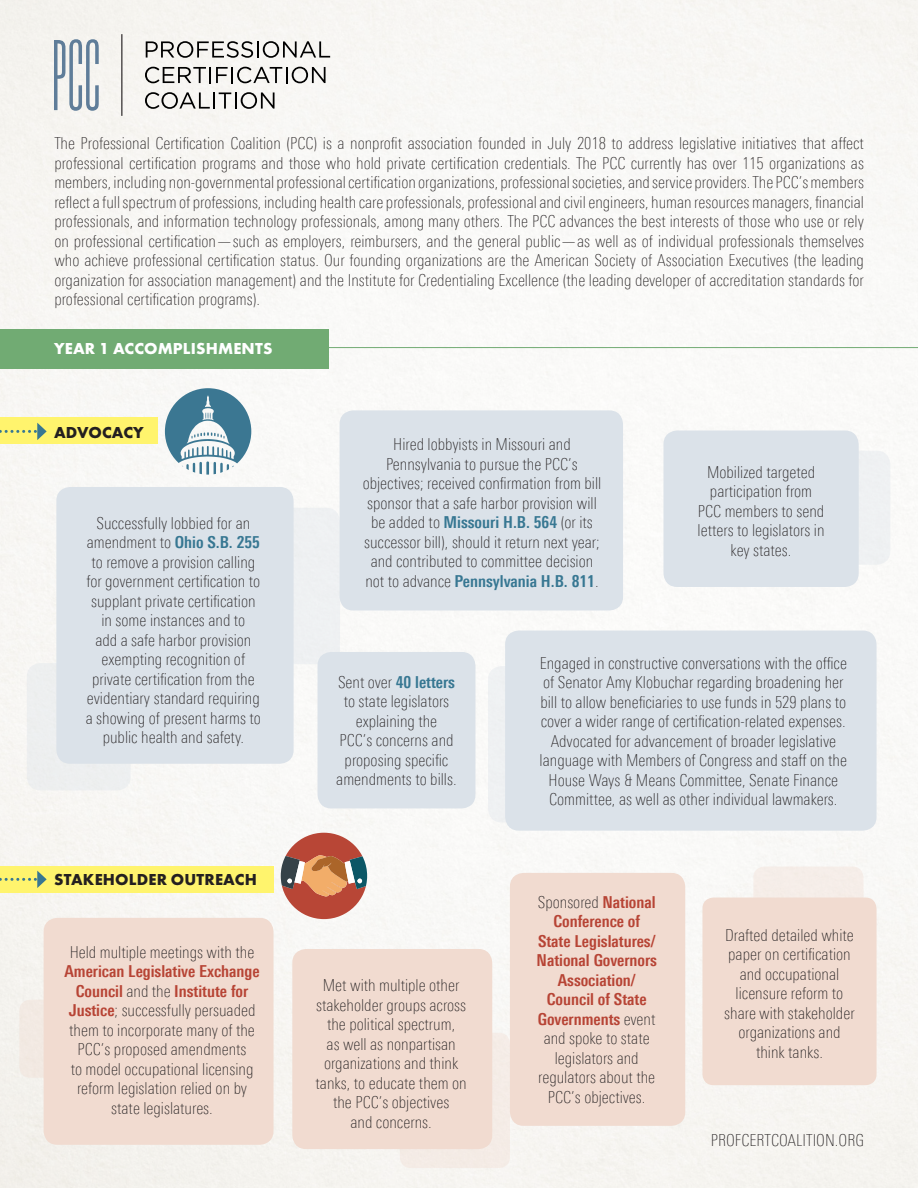
<style>
.page{position:relative;width:918px;height:1188px;background:#f8f8f6}
.page>*{position:absolute;margin:0;border:0;box-sizing:border-box;transform-origin:0 0}
.t1{font:100 condensed 16.5px/19.5px "Univers Next Pro";color:#231f20;text-align:center}
.t2{font:700 condensed 16.5px/19.5px "Univers Next Pro";color:#b74435;text-align:center}
.t3{font:700 16.5px "Futura PT";letter-spacing:.01em;color:#231f20}
.t4{font:700 16.5px "Futura PT";letter-spacing:.01em;color:#fff}
.s1{font-weight:700;color:#377792}
.s2{font-weight:700;color:#b74435}
.s3{font-weight:100;color:#231f20}
</style>
<div class="page">
<div style="left:19px;top:1000px;width:111px;height:78px;background:#f2e9e2;border-radius:11px"></div>
<div style="left:702px;top:898px;width:175px;height:187px;background:#f1dbd0;border-radius:11px"></div>
<div style="left:400px;top:1033px;width:110px;height:135px;background:#f4ece6;border-radius:11px"></div>
<div style="left:753px;top:867px;width:111px;height:78px;background:linear-gradient(to bottom,#f6efeb,#f0d5c8);border-radius:11px"></div>
<div style="left:130px;top:508px;width:210px;height:156px;background:#eff0f2;border-radius:14px"></div>
<div style="left:27px;top:663px;width:104px;height:127px;background:#edeff0;border-radius:14px"></div>
<div style="left:748px;top:451px;width:142px;height:114px;background:#eff1f2;border-radius:14px"></div>
<div style="left:488px;top:666px;width:156px;height:156px;background:#eff1f2;border-radius:14px"></div>
<div style="left:318px;top:652px;width:157px;height:156px;background:#dbe2e9;border-radius:14px"></div>
<hr style="left:288px;top:347px;width:630px;height:1px;background:#71ab73">
<div style="left:0;top:329px;width:328px;height:40px;background:#71ab73"></div>
<div style="left:0;top:418px;width:157px;height:26px;background:#fff46d"></div>
<div style="left:56px;top:487px;width:238px;height:277px;background:#dbe2e9;border-radius:14px"></div>
<div style="left:663px;top:431px;width:196px;height:156px;background:#dbe2e9;border-radius:14px"></div>
<div style="left:505px;top:631px;width:372px;height:200px;background:#dbe2e9;border-radius:14px"></div>
<div style="left:340px;top:410px;width:283px;height:200px;background:#dbe2e9;border-radius:14px"></div>
<svg style="left:0;top:423px;width:47px;height:17px"></svg>
<div style="left:0;top:866px;width:273px;height:27px;background:#fff46d"></div>
<div style="left:292px;top:949px;width:200px;height:200px;background:#f1dbd0;border-radius:14px"></div>
<div style="left:510px;top:873px;width:175px;height:253px;background:#f1dbd0;border-radius:14px"></div>
<div style="left:44px;top:918px;width:230px;height:227px;background:#f1dbd0;border-radius:14px"></div>
<svg style="left:0;top:871px;width:47px;height:17px"></svg>
<svg style="left:146px;top:41px;width:184px;height:17px"></svg>
<svg style="left:145px;top:67px;width:181px;height:16px"></svg>
<svg style="left:145px;top:92px;width:130px;height:17px"></svg>
<svg style="left:54px;top:39px;width:45px;height:72px"></svg>
<hr style="left:121px;top:34px;width:1px;height:82px;background:#231f20">
<svg style="left:165px;top:388px;width:86px;height:87px"></svg>
<svg style="left:281px;top:833px;width:86px;height:86px"></svg>
<p class="t1" style="left:54px;top:134px;width:811px;text-align:justify">The Professional Certification Coalition (PCC) is a nonprofit association founded in July 2018 to address legislative initiatives that affect professional certification programs and those who hold private certification credentials. The PCC currently has over 115 organizations as members, including non-governmental professional certification organizations, professional societies, and service providers. The PCC’s members reflect a full spectrum of professions, including health care professionals, professional and civil engineers, human resources managers, financial professionals, and information technology professionals, among many others. The PCC advances the best interests of those who use or rely on professional certification—such as employers, reimbursers, and the general public—as well as of individual professionals themselves who achieve professional certification status. Our founding organizations are the American Society of Association Executives (the leading organization for association management) and the Institute for Credentialing Excellence (the leading developer of accreditation standards for professional certification programs).</p>
<p class="t4" style="left:54px;top:338px;width:220px">YEAR 1 ACCOMPLISHMENTS</p>
<p class="t3" style="left:54px;top:422px;width:91px">ADVOCACY</p>
<p class="t1" style="left:86px;top:513px;width:177px">Successfully lobbied for an amendment to <span class="s1">Ohio S.B. 255 </span>to remove a provision calling for government certification to supplant private certification in some instances and to<br>add a safe harbor provision exempting recognition of private certification from the evidentiary standard requiring a showing of present harms to public health and safety.</p>
<p class="t3" style="left:54px;top:869px;width:204px">STAKEHOLDER OUTREACH</p>
<p class="t1" style="left:64px;top:942px;width:197px">Held multiple meetings with the<br><span class="s2">American Legislative Exchange<br>Council</span> and the <span class="s2">Institute for<br>Justice</span>; successfully persuaded them to incorporate many of the<br>PCC’s proposed amendments<br>to model occupational licensing reform legislation relied on by state legislatures.</p>
<p class="t1" style="left:363px;top:435px;width:240px">Hired lobbyists in Missouri and Pennsylvania to pursue the PCC’s objectives; received confirmation from bill sponsor that a safe harbor provision will be added to <span class="s1">Missouri H.B. 564</span> (or its successor bill), should it return next year; and contributed to committee decision not to advance <span class="s1">Pennsylvania H.B. 811</span>.</p>
<p class="t1" style="left:698px;top:462px;width:128px">Mobilized targeted participation from<br>PCC members to send letters to legislators in key states.</p>
<p class="t1" style="left:336px;top:672px;width:122px">Sent over <span class="s1">40 letters </span>to state legislators explaining the<br>PCC’s concerns and proposing specific amendments to bills.</p>
<p class="t1" style="left:316px;top:976px;width:153px">Met with multiple other stakeholder groups across the political spectrum,<br>as well as nonpartisan organizations and think tanks, to educate them on the PCC’s objectives<br>and concerns.</p>
<p class="t1" style="left:540px;top:653px;width:309px">Engaged in constructive conversations with the office of Senator Amy Klobuchar regarding broadening her bill to allow beneficiaries to use funds in 529 plans to cover a wider range of certification-related expenses.<br>Advocated for advancement of broader legislative language with Members of Congress and staff on the House Ways &amp; Means Committee, Senate Finance Committee, as well as other individual lawmakers.</p>
<p class="t2" style="left:537px;top:892px;width:122px"><span class="s3">Sponsored</span> National<br>Conference of<br>State Legislatures/<br>National Governors<br>Association/<br>Council of State<br>Governments <span class="s3">event and spoke to state legislators and regulators about the<br>PCC’s objectives.</span></p>
<p class="t1" style="left:724px;top:925px;width:132px">Drafted detailed white paper on certification and occupational licensure reform to share with stakeholder organizations and think tanks.</p>
<p class="t1" style="left:711px;top:1131px;width:155px">PROFCERTCOALITION.ORG</p>
</div>
